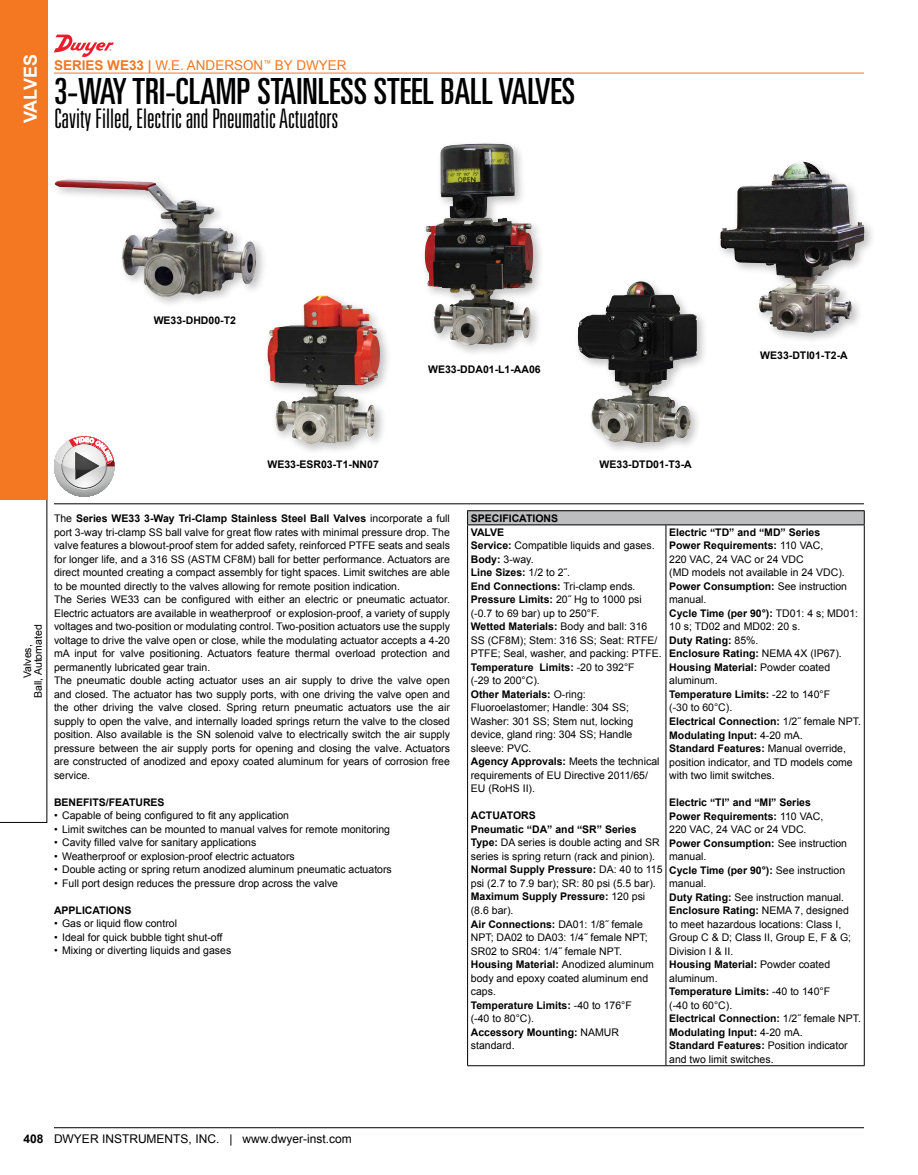
<style>
.page{position:relative;width:918px;height:1175px;background:#fff}
.page>*{position:absolute;margin:0;border:0;box-sizing:border-box;transform-origin:0 0}
.t1{font:ultra-condensed 36px "Univers LT Std";color:#000}
.t2{font:300 ultra-condensed 27px "Univers LT Std";color:#000}
.t3{font:700 18px "Arial";color:#fff}
.t4{font:13.5px "Arial";color:#f47721}
.t5{font:12px "Arial";color:#000}
.t6{font:10.5px/13.5px "Arial";color:#000}
.t7{font:700 10.5px "Arial";color:#000}
.s1{font-weight:700}
</style>
<div class="page">
<hr style="left:54px;top:503px;width:810px;height:1px;background:#000">
<hr style="left:54px;top:73px;width:810px;height:1px;background:#f47721">
<div style="left:468px;top:511px;width:396px;height:14px;background:#bcbec0"></div>
<hr style="left:666px;top:525px;width:1px;height:540px;background:#000">
<hr style="left:467px;top:525px;width:1px;height:540px;background:#000">
<hr style="left:864px;top:525px;width:1px;height:540px;background:#000">
<hr style="left:467px;top:1065px;width:199px;height:1px;background:#000">
<hr style="left:666px;top:1065px;width:199px;height:1px;background:#000">
<hr style="left:467px;top:510px;width:199px;height:1px;background:#000">
<svg style="left:467px;top:511px;width:1px;height:13px"></svg>
<hr style="left:666px;top:510px;width:199px;height:1px;background:#000">
<svg style="left:864px;top:511px;width:1px;height:13px"></svg>
<hr style="left:467px;top:524px;width:199px;height:1px;background:#000">
<hr style="left:666px;top:524px;width:199px;height:1px;background:#000">
<hr style="left:54px;top:1127px;width:810px;height:1px;background:#000">
<svg style="left:0;top:500px;width:47px;height:322px"></svg>
<div style="left:0;top:0;width:47px;height:500px;background:#f47721"></div>
<div style="left:51px;top:175px;width:217px;height:133px;background:#000;opacity:.25"></div>
<img style="left:55px;top:179px;width:201px;height:118px">
<div style="left:263px;top:291px;width:129px;height:164px;background:#000;opacity:.25"></div>
<img style="left:267px;top:295px;width:109px;height:149px">
<div style="left:574px;top:277px;width:135px;height:178px;background:#000;opacity:.25"></div>
<img style="left:578px;top:281px;width:119px;height:162px">
<div style="left:420px;top:139px;width:125px;height:218px;background:#000;opacity:.25"></div>
<img style="left:425px;top:144px;width:107px;height:201px">
<div style="left:716px;top:157px;width:160px;height:187px;background:#000;opacity:.25"></div>
<img style="left:720px;top:162px;width:144px;height:171px">
<svg style="left:54px;top:35px;width:60px;height:22px"></svg>
<svg style="left:54px;top:436px;width:60px;height:60px"></svg>
<svg style="left:55px;top:436px;width:59px;height:53px"></svg>
<h3 class="t3" style="left:18px;top:123px;width:71px;rotate:-90deg">VALVES</h3>
<p class="t4" style="left:54px;top:57px;width:294px"><span class="s1">SERIES WE33 |</span> W.E. ANDERSON<sup>™</sup> BY DWYER</p>
<h1 class="t1" style="left:54px;top:71px;width:523px">3-WAY TRI-CLAMP STAINLESS STEEL BALL VALVES</h1>
<h2 class="t2" style="left:54px;top:105px;width:286px">Cavity Filled, Electric and Pneumatic Actuators</h2>
<p class="t7" style="left:154px;top:313px;width:84px">WE33-DHD00-T2</p>
<p class="t7" style="left:428px;top:362px;width:114px">WE33-DDA01-L1-AA06</p>
<p class="t7" style="left:760px;top:348px;width:89px">WE33-DTI01-T2-A</p>
<p class="t7" style="left:267px;top:457px;width:113px">WE33-ESR03-T1-NN07</p>
<p class="t7" style="left:600px;top:457px;width:94px">WE33-DTD01-T3-A</p>
<p class="t6" style="left:22px;top:698px;width:75px;line-height:10.5px;text-align:center;rotate:-90deg">Valves,<br>Ball, Automated</p>
<p class="t6" style="left:54px;top:511px;width:398px">The <span class="s1">Series WE33 3-Way Tri-Clamp Stainless Steel Ball Valves</span> incorporate a full port 3-way tri-clamp SS ball valve for great flow rates with minimal pressure drop. The valve features a blowout-proof stem for added safety, reinforced PTFE seats and seals for longer life, and a 316 SS (ASTM CF8M) ball for better performance. Actuators are direct mounted creating a compact assembly for tight spaces. Limit switches are able to be mounted directly to the valves allowing for remote position indication.<br>The Series WE33 can be configured with either an electric or pneumatic actuator.<br>Electric actuators are available in weatherproof or explosion-proof, a variety of supply voltages and two-position or modulating control. Two-position actuators use the supply voltage to drive the valve open or close, while the modulating actuator accepts a 4-20 mA input for valve positioning. Actuators feature thermal overload protection and permanently lubricated gear train.<br>The pneumatic double acting actuator uses an air supply to drive the valve open and closed. The actuator has two supply ports, with one driving the valve open and the other driving the valve closed. Spring return pneumatic actuators use the air supply to open the valve, and internally loaded springs return the valve to the closed position. Also available is the SN solenoid valve to electrically switch the air supply pressure between the air supply ports for opening and closing the valve. Actuators are constructed of anodized and epoxy coated aluminum for years of corrosion free service.</p>
<p class="t7" style="left:54px;top:795px;width:112px">BENEFITS/FEATURES</p>
<p class="t6" style="left:54px;top:809px;width:237px">• Capable of being configured to fit any application</p>
<p class="t6" style="left:54px;top:822px;width:338px">• Limit switches can be mounted to manual valves for remote monitoring</p>
<p class="t6" style="left:54px;top:836px;width:204px">• Cavity filled valve for sanitary applications</p>
<p class="t6" style="left:54px;top:849px;width:242px">• Weatherproof or explosion-proof electric actuators</p>
<p class="t6" style="left:54px;top:863px;width:339px">• Double acting or spring return anodized aluminum pneumatic actuators</p>
<p class="t6" style="left:54px;top:876px;width:286px">• Full port design reduces the pressure drop across the valve</p>
<p class="t7" style="left:54px;top:903px;width:79px">APPLICATIONS</p>
<p class="t6" style="left:54px;top:917px;width:125px">• Gas or liquid flow control</p>
<p class="t6" style="left:54px;top:930px;width:170px">• Ideal for quick bubble tight shut-off</p>
<p class="t6" style="left:54px;top:944px;width:179px">• Mixing or diverting liquids and gases</p>
<p class="t6" style="left:471px;top:511px;width:192px"><span class="s1">SPECIFICATIONS<br>VALVE<br>Service:</span> Compatible liquids and gases.<br><span class="s1">Body:</span> 3-way.<br><span class="s1">Line Sizes:</span> 1/2 to 2˝.<br><span class="s1">End Connections:</span> Tri-clamp ends.<br><span class="s1">Pressure Limits:</span> 20˝ Hg to 1000 psi (-0.7 to 69 bar) up to 250°F.<br><span class="s1">Wetted Materials:</span> Body and ball: 316<br>SS (CF8M); Stem: 316 SS; Seat: RTFE/<br>PTFE; Seal, washer, and packing: PTFE.<br><span class="s1">Temperature Limits:</span> -20 to 392°F<br>(-29 to 200°C).<br><span class="s1">Other Materials:</span> O-ring:<br>Fluoroelastomer; Handle: 304 SS;<br>Washer: 301 SS; Stem nut, locking device, gland ring: 304 SS; Handle sleeve: PVC.<br><span class="s1">Agency Approvals:</span> Meets the technical requirements of EU Directive 2011/65/<br>EU (RoHS II).</p>
<p class="t6" style="left:471px;top:809px;width:193px"><span class="s1">ACTUATORS<br>Pneumatic “DA” and “SR” Series<br>Type:</span> DA series is double acting and SR series is spring return (rack and pinion).<br><span class="s1">Normal Supply Pressure:</span> DA: 40 to 115 psi (2.7 to 7.9 bar); SR: 80 psi (5.5 bar).<br><span class="s1">Maximum Supply Pressure:</span> 120 psi (8.6 bar).<br><span class="s1">Air Connections:</span> DA01: 1/8˝ female<br>NPT; DA02 to DA03: 1/4˝ female NPT;<br>SR02 to SR04: 1/4˝ female NPT.<br><span class="s1">Housing Material:</span> Anodized aluminum body and epoxy coated aluminum end caps.<br><span class="s1">Temperature Limits:</span> -40 to 176°F<br>(-40 to 80°C).<br><span class="s1">Accessory Mounting:</span> NAMUR standard.</p>
<p class="t6" style="left:669px;top:525px;width:193px"><span class="s1">Electric “TD” and “MD” Series<br>Power Requirements:</span> 110 VAC,<br>220 VAC, 24 VAC or 24 VDC<br>(MD models not available in 24 VDC).<br><span class="s1">Power Consumption:</span> See instruction manual.<br><span class="s1">Cycle Time (per 90°):</span> TD01: 4 s; MD01:<br>10 s; TD02 and MD02: 20 s.<br><span class="s1">Duty Rating:</span> 85%.<br><span class="s1">Enclosure Rating:</span> NEMA 4X (IP67).<br><span class="s1">Housing Material:</span> Powder coated aluminum.<br><span class="s1">Temperature Limits:</span> -22 to 140°F<br>(-30 to 60°C).<br><span class="s1">Electrical Connection:</span> 1/2˝ female NPT.<br><span class="s1">Modulating Input:</span> 4-20 mA.<br><span class="s1">Standard Features:</span> Manual override, position indicator, and TD models come with two limit switches.</p>
<p class="t6" style="left:669px;top:795px;width:193px"><span class="s1">Electric “TI” and “MI” Series<br>Power Requirements:</span> 110 VAC,<br>220 VAC, 24 VAC or 24 VDC.<br><span class="s1">Power Consumption:</span> See instruction manual.<br><span class="s1">Cycle Time (per 90°):</span> See instruction manual.<br><span class="s1">Duty Rating:</span> See instruction manual.<br><span class="s1">Enclosure Rating:</span> NEMA 7, designed<br>to meet hazardous locations: Class I,<br>Group C &amp; D; Class II, Group E, F &amp; G;<br>Division I &amp; II.<br><span class="s1">Housing Material:</span> Powder coated aluminum.<br><span class="s1">Temperature Limits:</span> -40 to 140°F<br>(-40 to 60°C).<br><span class="s1">Electrical Connection:</span> 1/2˝ female NPT.<br><span class="s1">Modulating Input:</span> 4-20 mA.<br><span class="s1">Standard Features:</span> Position indicator and two limit switches.</p>
<p class="t5" style="left:24px;top:1131px;width:330px"><span class="s1">408</span> DWYER INSTRUMENTS, INC. | www.dwyer-inst.com</p>
</div>
